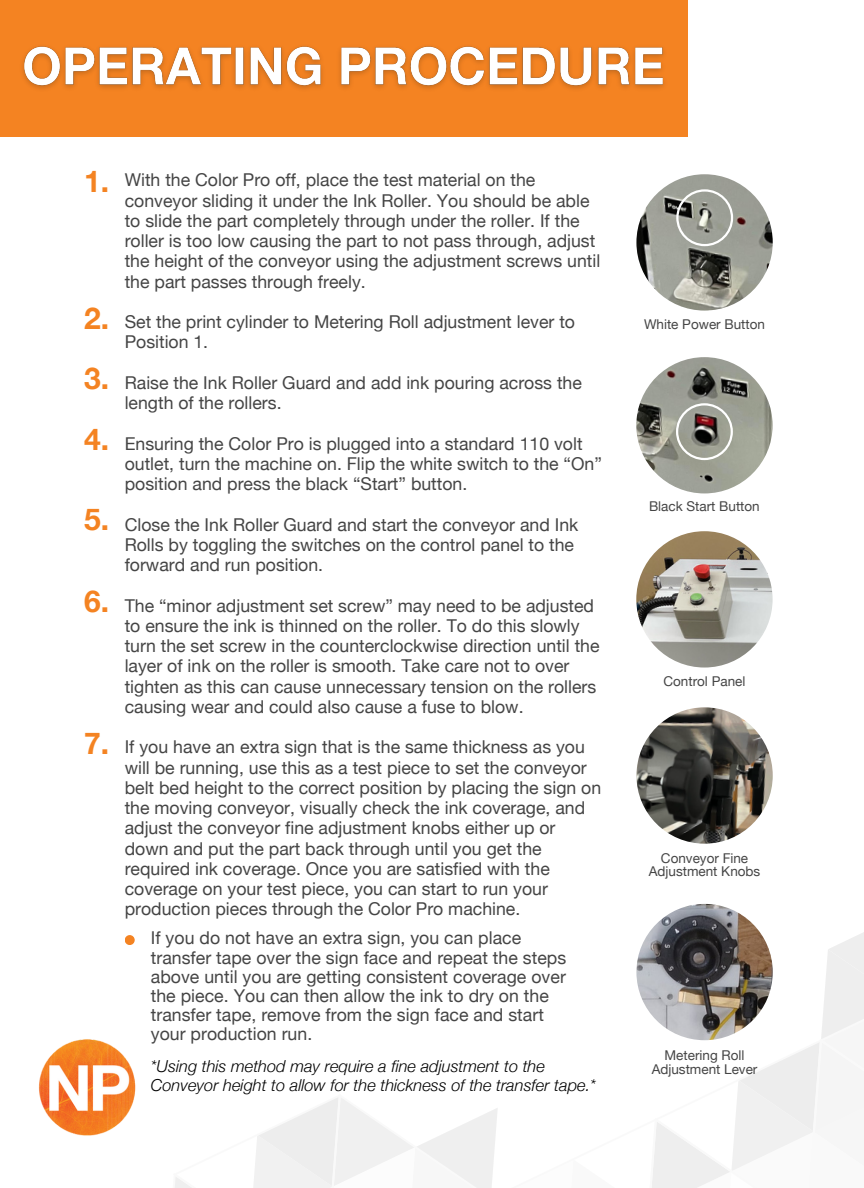
<style>
.page{position:relative;width:864px;height:1188px;background:#fff}
.page>*{position:absolute;margin:0;border:0;box-sizing:border-box;transform-origin:0 0}
.t1{font:700 30px "Helvetica Neue";color:#f48322}
.t2{font:17.7px/20.2px "Helvetica Neue";color:#454545}
.t3{font:italic 300 16.5px "Helvetica Neue";color:#000}
.t4{font:13.5px "Helvetica Neue";color:#454545}
</style>
<div class="page">
<svg style="left:175px;top:904px;width:689px;height:284px"></svg>
<div style="left:0;top:0;width:687px;height:137px;background:#f48322"></div>
<div style="left:125px;top:935px;width:10px;height:10px;background:#f48322;border-radius:50%"></div>
<img style="left:38px;top:1039px;width:98px;height:97px">
<img style="left:636px;top:174px;width:137px;height:137px;border-radius:50%">
<img style="left:636px;top:531px;width:137px;height:137px;border-radius:50%">
<img style="left:636px;top:707px;width:137px;height:137px;border-radius:50%">
<img style="left:636px;top:904px;width:137px;height:136px;border-radius:50%">
<img style="left:636px;top:357px;width:137px;height:136px;border-radius:50%">
<svg style="left:676px;top:403px;width:57px;height:57px;background:#97948c"></svg>
<svg style="left:676px;top:189px;width:57px;height:57px;background:#a0a29a"></svg>
<img style="left:22px;top:46px;width:642px;height:43px">
<p class="t1" style="left:84px;top:163px;width:27px">1.</p>
<h2 class="t1" style="left:84px;top:300px;width:27px">2.</h2>
<p class="t1" style="left:84px;top:360px;width:27px">3.</p>
<h2 class="t1" style="left:84px;top:420px;width:27px">4.</h2>
<p class="t1" style="left:84px;top:501px;width:27px">5.</p>
<p class="t1" style="left:84px;top:582px;width:27px">6.</p>
<h2 class="t1" style="left:84px;top:725px;width:27px">7.</h2>
<h3 class="t2" style="left:125px;top:170px;width:477px">With the Color Pro off, place the test material on the conveyor sliding it under the Ink Roller. You should be able to slide the part completely through under the roller. If the roller is too low causing the part to not pass through, adjust the height of the conveyor using the adjustment screws until the part passes through freely.</h3>
<h3 class="t2" style="left:125px;top:311px;width:452px">Set the print cylinder to Metering Roll adjustment lever to<br>Position 1.</h3>
<h3 class="t2" style="left:125px;top:372px;width:459px">Raise the Ink Roller Guard and add ink pouring across the length of the rollers.</h3>
<p class="t2" style="left:125px;top:433px;width:479px">Ensuring the Color Pro is plugged into a standard 110 volt outlet, turn the machine on. Flip the white switch to the “On” position and press the black “Start” button.</p>
<h2 class="t2" style="left:125px;top:514px;width:455px">Close the Ink Roller Guard and start the conveyor and Ink<br>Rolls by toggling the switches on the control panel to the forward and run position.</h2>
<p class="t2" style="left:125px;top:595px;width:476px">The “minor adjustment set screw” may need to be adjusted to ensure the ink is thinned on the roller. To do this slowly turn the set screw in the counterclockwise direction until the layer of ink on the roller is smooth. Take care not to over tighten as this can cause unnecessary tension on the rollers causing wear and could also cause a fuse to blow.</p>
<p class="t2" style="left:125px;top:737px;width:478px">If you have an extra sign that is the same thickness as you will be running, use this as a test piece to set the conveyor belt bed height to the correct position by placing the sign on the moving conveyor, visually check the ink coverage, and adjust the conveyor fine adjustment knobs either up or down and put the part back through until you get the required ink coverage. Once you are satisfied with the coverage on your test piece, you can start to run your production pieces through the Color Pro machine.</p>
<h2 class="t2" style="left:151px;top:928px;width:417px;line-height:19.2px">If you do not have an extra sign, you can place transfer tape over the sign face and repeat the steps above until you are getting consistent coverage over the piece. You can then allow the ink to dry on the transfer tape, remove from the sign face and start your production run.</h2>
<p class="t4" style="left:644px;top:316px;width:123px">White Power Button</p>
<p class="t4" style="left:649px;top:498px;width:112px">Black Start Button</p>
<p class="t4" style="left:663px;top:673px;width:83px">Control Panel</p>
<p class="t4" style="left:661px;top:850px;width:89px">Conveyor Fine</p>
<h3 class="t4" style="left:649px;top:863px;width:113px">Adjustment Knobs</h3>
<h3 class="t4" style="left:665px;top:1047px;width:82px">Metering Roll</h3>
<p class="t3" style="left:151px;top:1057px;width:396px">*Using this method may require a fine adjustment to the</p>
<p class="t4" style="left:652px;top:1061px;width:107px">Adjustment Lever</p>
<p class="t3" style="left:151px;top:1076px;width:447px">Conveyor height to allow for the thickness of the transfer tape.*</p>
</div>
